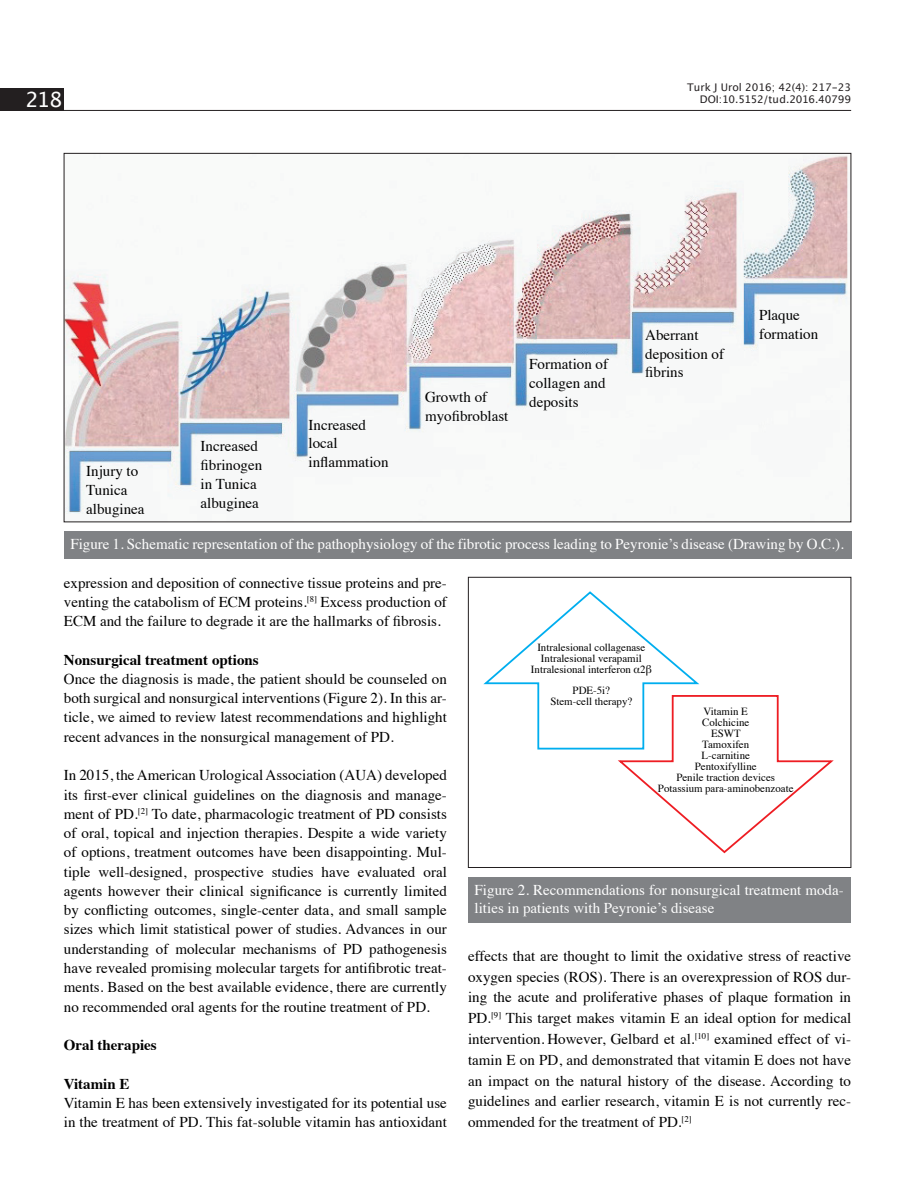
<style>
.page{position:relative;width:915px;height:1191px;background:#fff}
.page>*{position:absolute;margin:0;border:0;box-sizing:border-box;transform-origin:0 0}
.zz_Uroloji_running{font:21px "Lucida Grande";color:#fff}
.t1{font:15px/19.2px "Times";color:#000;text-align:justify}
.t2{font:15px/18px "Times";color:#fff}
.t3{font:700 15px "Times";color:#000}
.t4{font:10.95px/10.9px "Times";color:#000;text-align:center}
.t5{font:10.5px "Lucida Grande";color:#231f20}
.t6{font:10.5px "Lucida Grande";letter-spacing:-.02em;color:#231f20}
</style>
<div class="page">
<hr style="left:64px;top:110px;width:786px;height:1px;background:#231f20">
<div style="left:0;top:88px;width:64px;height:23px;background:#231f20"></div>
<svg style="left:483px;top:591px;width:350px;height:263px"></svg>
<div style="left:468px;top:577px;width:382px;height:290px;border:1px solid #231f20"></div>
<div style="left:468px;top:877px;width:382px;height:46px;background:#808285"></div>
<img style="left:66px;top:155px;width:782px;height:359px">
<div style="left:64px;top:532px;width:786px;height:27px;background:#808285"></div>
<p class="zz_Uroloji_running" style="left:25px;top:88px;width:38px">218</p>
<p class="t5" style="left:687px;top:81px;width:165px">Turk J Urol 2016; 42(4): 217-23</p>
<p class="t6" style="left:699px;top:94px;width:153px">DOI:10.5152/tud.2016.40799</p>
<p class="t1" style="left:86px;top:460px;width:54px">Injury to</p>
<p class="t1" style="left:86px;top:479px;width:43px">Tunica</p>
<p class="t1" style="left:86px;top:498px;width:60px">albuginea</p>
<p class="t1" style="left:200px;top:435px;width:59px">Increased</p>
<p class="t1" style="left:200px;top:454px;width:63px">fibrinogen</p>
<p class="t1" style="left:200px;top:473px;width:58px">in Tunica</p>
<p class="t1" style="left:200px;top:492px;width:60px">albuginea</p>
<p class="t1" style="left:308px;top:414px;width:59px">Increased</p>
<p class="t1" style="left:308px;top:432px;width:31px">local</p>
<p class="t1" style="left:308px;top:451px;width:82px">inflammation</p>
<p class="t1" style="left:425px;top:386px;width:64px">Growth of</p>
<p class="t1" style="left:425px;top:405px;width:85px">myofibroblast</p>
<p class="t1" style="left:529px;top:353px;width:80px">Formation of</p>
<p class="t1" style="left:529px;top:372px;width:78px">collagen and</p>
<p class="t1" style="left:529px;top:391px;width:51px">deposits</p>
<p class="t1" style="left:758px;top:304px;width:42px">Plaque</p>
<p class="t1" style="left:645px;top:324px;width:55px">Aberrant</p>
<p class="t1" style="left:758px;top:322px;width:61px">formation</p>
<p class="t1" style="left:645px;top:343px;width:80px">deposition of</p>
<p class="t1" style="left:645px;top:361px;width:40px">fibrins</p>
<p class="t2" style="left:70px;top:534px;width:774px">Figure 1. Schematic representation of the pathophysiology of the fibrotic process leading to Peyronie’s disease (Drawing by O.C.).</p>
<p class="t1" style="left:64px;top:571px;width:384px">expression and deposition of connective tissue proteins and pre&shy;venting the catabolism of ECM proteins.<sup>[8]</sup> Excess production of ECM and the failure to degrade it are the hallmarks of fibrosis.</p>
<p class="t3" style="left:64px;top:645px;width:196px">Nonsurgical treatment options</p>
<p class="t1" style="left:64px;top:668px;width:384px">Once the diagnosis is made, the patient should be counseled on both surgical and nonsurgical interventions (Figure 2). In this ar&shy;ticle, we aimed to review latest recommendations and highlight recent advances in the nonsurgical management of PD.</p>
<p class="t1" style="left:64px;top:764px;width:384px">In 2015, the American Urological Association (AUA) developed its first-ever clinical guidelines on the diagnosis and manage&shy;ment of PD.<sup>[2]</sup> To date, pharmacologic treatment of PD consists of oral, topical and injection therapies. Despite a wide variety of options, treatment outcomes have been disappointing. Mul&shy;tiple well-designed, prospective studies have evaluated oral agents however their clinical significance is currently limited by conflicting outcomes, single-center data, and small sample sizes which limit statistical power of studies. Advances in our understanding of molecular mechanisms of PD pathogenesis have revealed promising molecular targets for antifibrotic treat&shy;ments. Based on the best available evidence, there are currently no recommended oral agents for the routine treatment of PD.</p>
<p class="t3" style="left:64px;top:1030px;width:94px">Oral therapies</p>
<p class="t3" style="left:64px;top:1069px;width:67px">Vitamin E</p>
<p class="t1" style="left:64px;top:1092px;width:384px">Vitamin E has been extensively investigated for its potential use in the treatment of PD. This fat-soluble vitamin has antioxidant</p>
<p class="t4" style="left:537px;top:641px;width:109px">Intralesional collagenase</p>
<p class="t4" style="left:530px;top:651px;width:122px">Intralesional verapamil<br>Intralesional interferon α2β</p>
<p class="t4" style="left:572px;top:684px;width:39px">PDE-5i?</p>
<p class="t4" style="left:550px;top:695px;width:83px">Stem-cell therapy?</p>
<p class="t4" style="left:703px;top:705px;width:46px">Vitamin E</p>
<p class="t4" style="left:702px;top:716px;width:49px">Colchicine</p>
<p class="t4" style="left:710px;top:727px;width:31px">ESWT</p>
<p class="t4" style="left:702px;top:738px;width:49px">Tamoxifen</p>
<p class="t4" style="left:701px;top:749px;width:50px">L-carnitine</p>
<p class="t4" style="left:694px;top:760px;width:63px">Pentoxifylline</p>
<p class="t4" style="left:676px;top:770px;width:100px">Penile traction devices</p>
<p class="t4" style="left:657px;top:781px;width:137px">Potassium para-aminobenzoate</p>
<p class="t2" style="left:474px;top:879px;width:370px">Figure 2. Recommendations for nonsurgical treatment moda&shy;lities in patients with Peyronie’s disease</p>
<p class="t1" style="left:468px;top:944px;width:384px;line-height:20.9px">effects that are thought to limit the oxidative stress of reactive oxygen species (ROS). There is an overexpression of ROS dur&shy;ing the acute and proliferative phases of plaque formation in PD.<sup>[9]</sup> This target makes vitamin E an ideal option for medical intervention. However, Gelbard et al.<sup>[10]</sup> examined effect of vi&shy;tamin E on PD, and demonstrated that vitamin E does not have an impact on the natural history of the disease. According to guidelines and earlier research, vitamin E is not currently rec&shy;ommended for the treatment of PD.<sup>[2]</sup></p>
</div>
